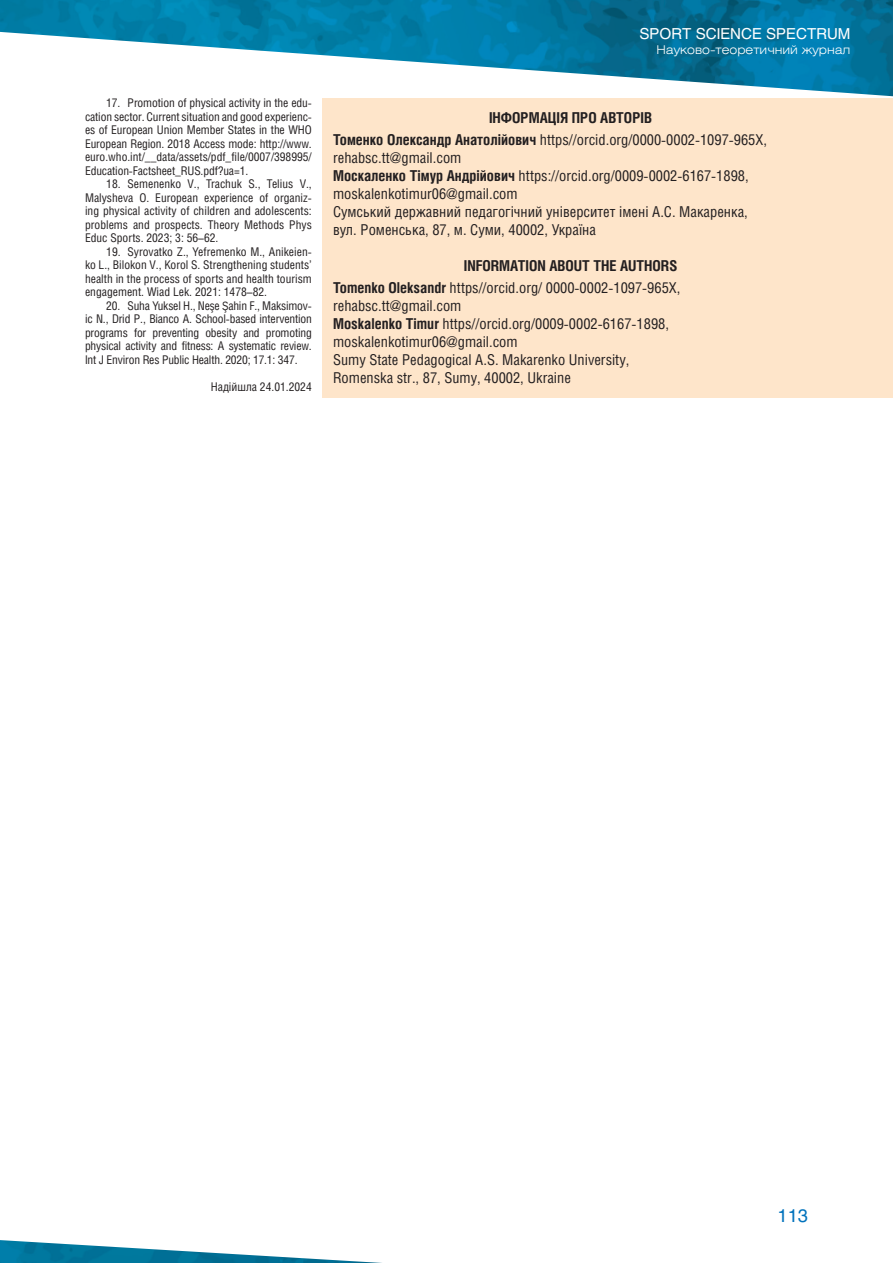
<style>
.page{position:relative;width:893px;height:1263px;background:#fff}
.page>*{position:absolute;margin:0;border:0;box-sizing:border-box;transform-origin:0 0}
.t1{font:18px "Helios C";color:#0072bc}
.Информация{font:15px/18px "Helios Cond C";color:#231f20}
.Информация_шапка{font:700 15px "Helios Cond C";color:#231f20}
.t2{font:15px "Helios C";color:#fff}
.Литература_ENG{font:12px/13.5px "Helios Cond C";color:#231f20;text-align:justify}
.t3{font:12px "Helios Ext Light C";color:#fff}
.s1{font-family:"Arimo"}
.s2{font-weight:700}
</style>
<div class="page">
<img style="left:0;top:0;width:893px;height:97px">
<img style="left:0;top:1240px;width:382px;height:23px">
<div style="left:322px;top:98px;width:571px;height:300px;background:#fee5ca"></div>
<p class="Литература_ENG" style="left:85px;top:96px;width:228px;text-indent:21px">17. Promotion of physical activity in the edu&shy;cation sector. Current situation and good experienc&shy;es of European Union Member States in the WHO European Region. 2018 Access mode: http://www. euro.who.int/__data/assets/pdf_file/0007/398995/ Education-Factsheet_RUS.pdf?ua=1.</p>
<p class="Литература_ENG" style="left:85px;top:177px;width:228px;text-indent:21px">18. Semenenko V., Trachuk S., Telius V., Malysheva O. European experience of organiz&shy;ing physical activity of children and adolescents: problems and prospects. Theory Methods Phys Educ Sports. 2023; 3: 56–62.</p>
<p class="Литература_ENG" style="left:85px;top:245px;width:228px;text-indent:21px">19. Syrovatko Z., Yefremenko M., Anikeien&shy;ko L., Bilokon V., Korol S. Strengthening students’ health in the process of sports and health tourism engagement. Wiad Lek. 2021: 1478–82.</p>
<p class="Литература_ENG" style="left:85px;top:299px;width:228px;text-indent:21px">20. Suha Yuksel H., Ne<span class="s1">ş</span>e <span class="s1">Ş</span>ahin F., Maksimov&shy;ic N., Drid P., Bianco A. School-based intervention programs for preventing obesity and promoting physical activity and fitness: A systematic review.<br>Int J Environ Res Public Health. 2020; 17.1: 347.</p>
<p class="Литература_ENG" style="left:211px;top:380px;width:102px">Надійшла 24.01.2024</p>
<p class="t2" style="left:640px;top:25px;width:212px">SPORT SCIENCE SPECTRUM</p>
<p class="t3" style="left:656px;top:42px;width:196px">Науково-теоретичний журнал</p>
<p class="Информация_шапка" style="left:489px;top:108px;width:164px">ІНФОРМАЦІЯ ПРО АВТОРІВ</p>
<p class="Информация" style="left:333px;top:130px;width:435px"><span class="s2">Томенко Олександр Анатолійович</span> https//оrcid.org/0000-0002-1097-965X, rehabsc.tt@gmail.com</p>
<p class="Информация" style="left:333px;top:166px;width:417px"><span class="s2">Москаленко Тімур Андрійович</span> https://orcid.org/0009-0002-6167-1898, moskalenkotimur06@gmail.com</p>
<p class="Информация" style="left:333px;top:202px;width:416px">Сумський державний педагогічний університет імені А.С. Макаренка,</p>
<p class="Информация" style="left:333px;top:220px;width:264px">вул. Роменська, 87, м. Суми, 40002, Україна</p>
<p class="Информация_шапка" style="left:464px;top:257px;width:215px">INFORMATION ABOUT THE AUTHORS</p>
<p class="Информация" style="left:333px;top:279px;width:349px"><span class="s2">Tomenko Oleksandr</span> https//оrcid.org/ 0000-0002-1097-965X, rehabsc.tt@gmail.com</p>
<p class="Информация" style="left:333px;top:315px;width:337px"><span class="s2">Moskalenko Timur</span> https//оrcid.org/0009-0002-6167-1898, moskalenkotimur06@gmail.com</p>
<p class="Информация" style="left:333px;top:351px;width:298px">Sumy State Pedagogical A.S. Makarenko University,</p>
<p class="Информация" style="left:333px;top:369px;width:239px">Romenska str., 87, Sumy, 40002, Ukraine</p>
<h1 class="t1" style="left:778px;top:1204px;width:32px">113</h1>
</div>
